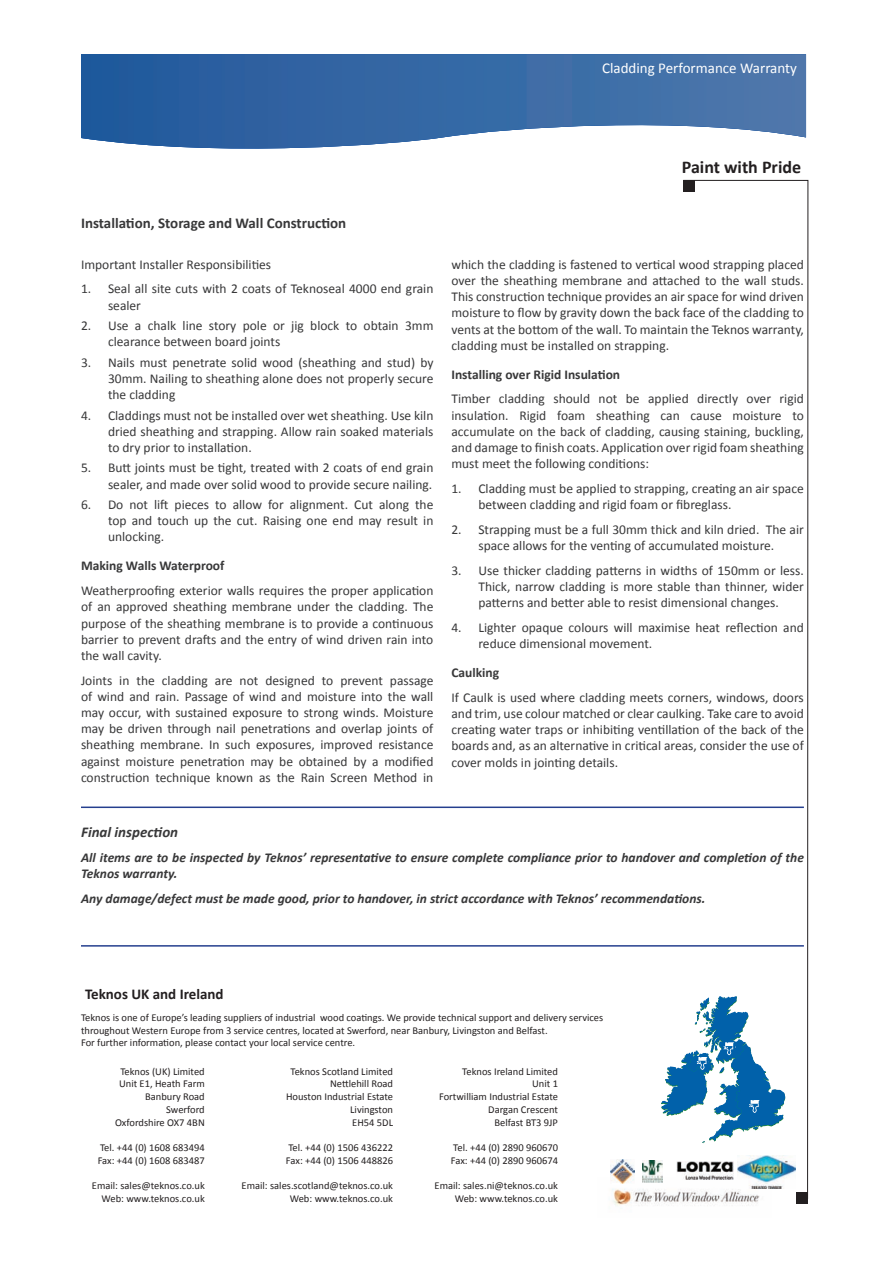
<style>
.page{position:relative;width:893px;height:1263px;background:#fff}
.page>*{position:absolute;margin:0;border:0;box-sizing:border-box;transform-origin:0 0}
.t1{font:700 18px "Calibri";color:#231f20}
.t2{font:700 15px "Calibri";color:#383839}
.t3{font:15px "Calibri";color:#fff}
.t4{font:700 15px "Calibri";color:#231f20}
.t5{font:italic 700 15px "Calibri";color:#383839}
.t6{font:13.5px/16.2px "Calibri";color:#383839;text-align:justify}
.t7{font:italic 700 13.5px/16.2px "Calibri";color:#383839}
.t8{font:700 13.5px "Calibri";color:#383839}
.t9{font:10.5px/12.8px "Calibri";color:#231f20;text-align:right}
</style>
<div class="page">
<img style="left:610px;top:1178px;width:148px;height:28px">
<img style="left:611px;top:1159px;width:23px;height:24px">
<img style="left:643px;top:1160px;width:19px;height:22px">
<svg style="left:661px;top:1059px;width:22px;height:57px"></svg>
<img style="left:81px;top:54px;width:725px;height:95px">
<svg style="left:683px;top:179px;width:126px;height:1020px"></svg>
<div style="left:683px;top:180px;width:11px;height:12px;background:#231f20"></div>
<div style="left:796px;top:1191px;width:12px;height:12px;background:#231f20"></div>
<hr style="left:81px;top:945px;width:723px;height:2px;background:#253f8e">
<hr style="left:81px;top:806px;width:723px;height:2px;background:#253f8e">
<img style="left:738px;top:1155px;width:57px;height:33px">
<img style="left:676px;top:1161px;width:58px;height:19px">
<p class="t3" style="left:602px;top:59px;width:196px">Cladding Performance Warranty</p>
<p class="t2" style="left:81px;top:213px;width:267px">Installation, Storage and Wall Construction</p>
<p class="t6" style="left:81px;top:255px;width:192px">Important Installer Responsibilities</p>
<p class="t6" style="left:108px;top:280px;width:327px;text-indent:-27px">1. Seal all site cuts with 2 coats of Teknoseal 4000 end grain sealer</p>
<p class="t6" style="left:108px;top:317px;width:327px;text-indent:-27px">2. Use a chalk line story pole or jig block to obtain 3mm clearance between board joints</p>
<p class="t6" style="left:108px;top:353px;width:327px;text-indent:-27px">3. Nails must penetrate solid wood (sheathing and stud) by 30mm. Nailing to sheathing alone does not properly secure the cladding</p>
<p class="t6" style="left:108px;top:406px;width:327px;text-indent:-27px">4. Claddings must not be installed over wet sheathing. Use kiln dried sheathing and strapping. Allow rain soaked materials to dry prior to installation.</p>
<p class="t6" style="left:81px;top:459px;width:354px;text-align:right">5. Butt joints must be tight, treated with 2 coats of end grain sealer, and made over solid wood to provide secure nailing.</p>
<p class="t6" style="left:108px;top:496px;width:327px;text-indent:-27px">6. Do not lift pieces to allow for alignment. Cut along the top and touch up the cut. Raising one end may result in unlocking.</p>
<p class="t8" style="left:81px;top:558px;width:145px">Making Walls Waterproof</p>
<p class="t6" style="left:81px;top:582px;width:354px">Weatherproofing exterior walls requires the proper application of an approved sheathing membrane under the cladding. The purpose of the sheathing membrane is to provide a continuous barrier to prevent drafts and the entry of wind driven rain into the wall cavity.</p>
<p class="t6" style="left:81px;top:671px;width:354px">Joints in the cladding are not designed to prevent passage of wind and rain. Passage of wind and moisture into the wall may occur, with sustained exposure to strong winds. Moisture may be driven through nail penetrations and overlap joints of sheathing membrane. In such exposures, improved resistance against moisture penetration may be obtained by a modified construction technique known as the Rain Screen Method in</p>
<h1 class="t1" style="left:682px;top:155px;width:121px">Paint with Pride</h1>
<p class="t6" style="left:451px;top:255px;width:354px">which the cladding is fastened to vertical wood strapping placed over the sheathing membrane and attached to the wall studs.<br>This construction technique provides an air space for wind driven moisture to flow by gravity down the back face of the cladding to vents at the bottom of the wall. To maintain the Teknos warranty, cladding must be installed on strapping.</p>
<p class="t8" style="left:451px;top:366px;width:170px">Installing over Rigid Insulation</p>
<p class="t6" style="left:451px;top:390px;width:354px">Timber cladding should not be applied directly over rigid insulation. Rigid foam sheathing can cause moisture to accumulate on the back of cladding, causing staining, buckling, and damage to finish coats. Application over rigid foam sheathing must meet the following conditions:</p>
<p class="t6" style="left:478px;top:480px;width:327px;text-indent:-27px">1. Cladding must be applied to strapping, creating an air space between cladding and rigid foam or fibreglass.</p>
<p class="t6" style="left:451px;top:521px;width:354px;text-align:center">2. Strapping must be a full 30mm thick and kiln dried. The air space allows for the venting of accumulated moisture.</p>
<p class="t6" style="left:478px;top:561px;width:327px;text-indent:-27px">3. Use thicker cladding patterns in widths of 150mm or less.<br>Thick, narrow cladding is more stable than thinner, wider patterns and better able to resist dimensional changes.</p>
<p class="t6" style="left:478px;top:619px;width:327px;text-indent:-27px">4. Lighter opaque colours will maximise heat reflection and reduce dimensional movement.</p>
<p class="t8" style="left:451px;top:664px;width:49px">Caulking</p>
<p class="t6" style="left:451px;top:688px;width:354px">If Caulk is used where cladding meets corners, windows, doors and trim, use colour matched or clear caulking. Take care to avoid creating water traps or inhibiting ventillation of the back of the boards and, as an alternative in critical areas, consider the use of cover molds in jointing details.</p>
<p class="t5" style="left:81px;top:823px;width:99px">Final inspection</p>
<p class="t7" style="left:81px;top:849px;width:724px">All items are to be inspected by Teknos’ representative to ensure complete compliance prior to handover and completion of the<br>Teknos warranty.</p>
<p class="t7" style="left:81px;top:890px;width:626px">Any damage/defect must be made good, prior to handover, in strict accordance with Teknos’ recommendations.</p>
<p class="t4" style="left:85px;top:984px;width:140px">Teknos UK and Ireland</p>
<p class="t9" style="left:81px;top:1011px;width:524px;text-align:left">Teknos is one of Europe’s leading suppliers of industrial wood coatings. We provide technical support and delivery services throughout Western Europe from 3 service centres, located at Swerford, near Banbury, Livingston and Belfast.<br>For further information, please contact your local service centre.</p>
<p class="t9" style="left:115px;top:1064px;width:91px">Teknos (UK) Limited<br>Unit E1, Heath Farm<br>Banbury Road<br>Swerford<br>Oxfordshire OX7 4BN</p>
<p class="t9" style="left:98px;top:1141px;width:109px;text-align:left">Tel. +44 (0) 1608 683494<br>Fax: +44 (0) 1608 683487</p>
<p class="t9" style="left:92px;top:1179px;width:114px">Email: sales@teknos.co.uk<br>Web: www.teknos.co.uk</p>
<p class="t9" style="left:286px;top:1064px;width:109px">Teknos Scotland Limited<br>Nettlehill Road<br>Houston Industrial Estate<br>Livingston<br>EH54 5DL</p>
<p class="t9" style="left:286px;top:1141px;width:109px;text-align:left">Tel. +44 (0) 1506 436222<br>Fax: +44 (0) 1506 448826</p>
<p class="t9" style="left:242px;top:1179px;width:153px">Email: sales.scotland@teknos.co.uk<br>Web: www.teknos.co.uk</p>
<p class="t9" style="left:439px;top:1064px;width:120px">Teknos Ireland Limited<br>Unit 1<br>Fortwilliam Industrial Estate<br>Dargan Crescent<br>Belfast BT3 9JP</p>
<p class="t9" style="left:451px;top:1141px;width:109px;text-align:left">Tel. +44 (0) 2890 960670<br>Fax: +44 (0) 2890 960674</p>
<p class="t9" style="left:435px;top:1179px;width:125px">Email: sales.ni@teknos.co.uk<br>Web: www.teknos.co.uk</p>
</div>
